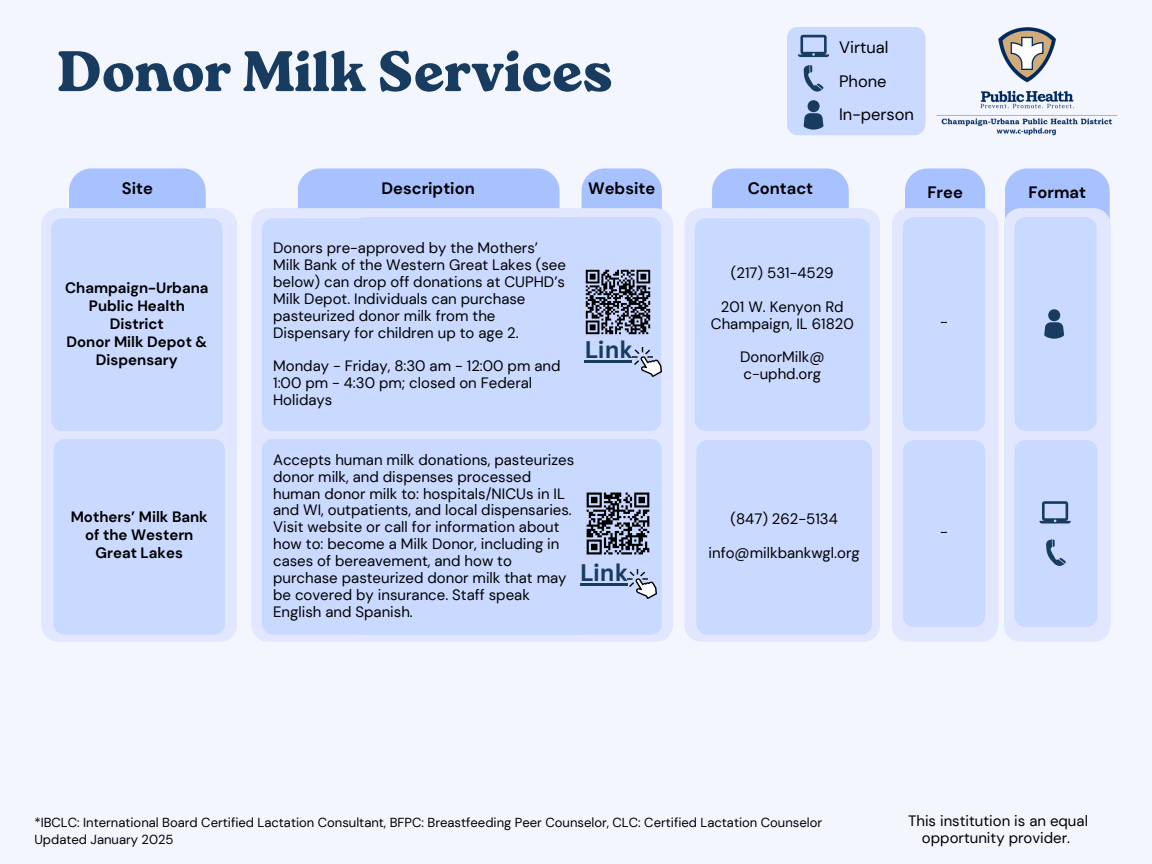
<style>
.page{position:relative;width:1152px;height:864px;background:#f4f6ff}
.page>*{position:absolute;margin:0;border:0;box-sizing:border-box;transform-origin:0 0}
.t1{font:800 57px "Roca One";letter-spacing:-.01em;color:#183b60}
.t2{font:700 23.4px "Canva Sans";color:#183b60}
.t3{font:700 16.5px "DM Sans";color:#000}
.t4{font:16.5px "DM Sans";color:#000}
.t5{font:15px/16.8px "DM Sans";color:#000}
.t6{font:700 15px/18px "DM Sans";color:#000;text-align:center}
.t7{font:13.05px "DM Sans";color:#000}
</style>
<div class="page">
<div style="left:787px;top:27px;width:138px;height:108px;background:#cad9ff;border-radius:11px"></div>
<svg style="left:804px;top:65px;width:20px;height:27px"></svg>
<svg style="left:804px;top:100px;width:20px;height:29px"></svg>
<svg style="left:798px;top:35px;width:31px;height:22px"></svg>
<div style="left:69px;top:168px;width:137px;height:340px;background:#a7c2ff;border-radius:22px"></div>
<div style="left:41px;top:208px;width:196px;height:433px;background:#e1e7ff;border-radius:17px"></div>
<div style="left:712px;top:168px;width:137px;height:340px;background:#a7c2ff;border-radius:22px"></div>
<div style="left:684px;top:208px;width:196px;height:433px;background:#e1e7ff;border-radius:17px"></div>
<div style="left:582px;top:168px;width:80px;height:347px;background:#a7c2ff;border-radius:22px"></div>
<div style="left:1005px;top:168px;width:105px;height:347px;background:#a7c2ff;border-radius:22px"></div>
<div style="left:1004px;top:208px;width:107px;height:434px;background:#e1e7ff;border-radius:17px"></div>
<div style="left:298px;top:168px;width:262px;height:340px;background:#a7c2ff;border-radius:22px"></div>
<div style="left:251px;top:208px;width:422px;height:433px;background:#e1e7ff;border-radius:17px"></div>
<div style="left:905px;top:168px;width:80px;height:340px;background:#a7c2ff;border-radius:22px"></div>
<div style="left:892px;top:208px;width:106px;height:434px;background:#e1e7ff;border-radius:17px"></div>
<div style="left:1014px;top:217px;width:83px;height:214px;background:#cad9ff;border-radius:11px"></div>
<div style="left:903px;top:217px;width:82px;height:214px;background:#cad9ff;border-radius:11px"></div>
<div style="left:51px;top:218px;width:172px;height:213px;background:#cad9ff;border-radius:11px"></div>
<div style="left:353px;top:217px;width:308px;height:214px;background:#cad9ff;border-radius:11px"></div>
<div style="left:262px;top:218px;width:316px;height:213px;background:#cad9ff;border-radius:11px"></div>
<hr style="left:584px;top:361px;width:48px;height:2px;background:#183b60">
<img style="left:632px;top:347px;width:29px;height:29px">
<div style="left:694px;top:218px;width:176px;height:213px;background:#cad9ff;border-radius:11px"></div>
<svg style="left:1044px;top:309px;width:20px;height:29px"></svg>
<div style="left:1014px;top:440px;width:83px;height:187px;background:#cad9ff;border-radius:11px"></div>
<div style="left:903px;top:440px;width:82px;height:187px;background:#cad9ff;border-radius:11px"></div>
<div style="left:54px;top:439px;width:171px;height:196px;background:#cad9ff;border-radius:11px"></div>
<div style="left:355px;top:439px;width:307px;height:196px;background:#cad9ff;border-radius:11px"></div>
<div style="left:262px;top:439px;width:326px;height:196px;background:#cad9ff;border-radius:11px"></div>
<hr style="left:580px;top:584px;width:47px;height:2px;background:#183b60">
<img style="left:627px;top:569px;width:30px;height:29px">
<div style="left:696px;top:440px;width:176px;height:195px;background:#cad9ff;border-radius:11px"></div>
<svg style="left:1039px;top:501px;width:32px;height:23px"></svg>
<svg style="left:1046px;top:539px;width:20px;height:27px"></svg>
<img style="left:936px;top:28px;width:182px;height:108px">
<img style="left:585px;top:269px;width:66px;height:66px">
<img style="left:586px;top:492px;width:64px;height:63px">
<h4 class="t1" style="left:58px;top:38px;width:557px">Donor Milk Services</h4>
<h4 class="t4" style="left:839px;top:36px;width:51px">Virtual</h4>
<p class="t4" style="left:839px;top:70px;width:49px">Phone</p>
<h3 class="t4" style="left:839px;top:104px;width:76px">In-person</h3>
<h1 class="t3" style="left:122px;top:178px;width:33px">Site</h1>
<h3 class="t3" style="left:382px;top:178px;width:95px">Description</h3>
<h3 class="t3" style="left:748px;top:178px;width:67px">Contact</h3>
<h3 class="t3" style="left:1028px;top:182px;width:59px">Format</h3>
<h3 class="t3" style="left:588px;top:178px;width:69px">Website</h3>
<h3 class="t3" style="left:928px;top:182px;width:37px">Free</h3>
<h2 class="t6" style="left:65px;top:278px;width:145px">Champaign-Urbana<br>Public Health<br>District<br>Donor Milk Depot &amp;<br>Dispensary</h2>
<p class="t6" style="left:71px;top:508px;width:139px">Mothers’ Milk Bank of the Western<br>Great Lakes</p>
<p class="t5" style="left:273px;top:240px;width:294px">Donors pre-approved by the Mothers’ Milk Bank of the Western Great Lakes (see below) can drop off donations at CUPHD’s Milk Depot. Individuals can purchase pasteurized donor milk from the Dispensary for children up to age 2.</p>
<h4 class="t5" style="left:273px;top:358px;width:289px">Monday - Friday, 8:30 am - 12:00 pm and<br>1:00 pm - 4:30 pm; closed on Federal<br>Holidays</h4>
<h4 class="t2" style="left:584px;top:333px;width:49px">Link</h4>
<h4 class="t5" style="left:273px;top:451px;width:303px">Accepts human milk donations, pasteurizes donor milk, and dispenses processed human donor milk to: hospitals/NICUs in IL and WI, outpatients, and local dispensaries.<br>Visit website or call for information about how to: become a Milk Donor, including in cases of bereavement, and how to purchase pasteurized donor milk that may be covered by insurance. Staff speak English and Spanish.</h4>
<p class="t2" style="left:580px;top:556px;width:49px">Link</p>
<h4 class="t5" style="left:731px;top:264px;width:104px">(217) 531-4529</h4>
<p class="t5" style="left:711px;top:298px;width:144px;text-align:center">201 W. Kenyon Rd<br>Champaign, IL 61820</p>
<h2 class="t5" style="left:740px;top:349px;width:86px">DonorMilk@ c-uphd.org</h2>
<h4 class="t5" style="left:731px;top:511px;width:109px">(847) 262-5134</h4>
<p class="t5" style="left:709px;top:545px;width:153px">info@milkbankwgl.org</p>
<p class="t5" style="left:940px;top:314px;width:9px">-</p>
<p class="t5" style="left:940px;top:523px;width:9px">-</p>
<h4 class="t7" style="left:34px;top:814px;width:789px">*IBCLC: International Board Certified Lactation Consultant, BFPC: Breastfeeding Peer Counselor, CLC: Certified Lactation Counselor</h4>
<h4 class="t7" style="left:34px;top:831px;width:141px">Updated January 2025</h4>
<h4 class="t5" style="left:908px;top:813px;width:181px;text-align:center">This institution is an equal opportunity provider.</h4>
</div>
